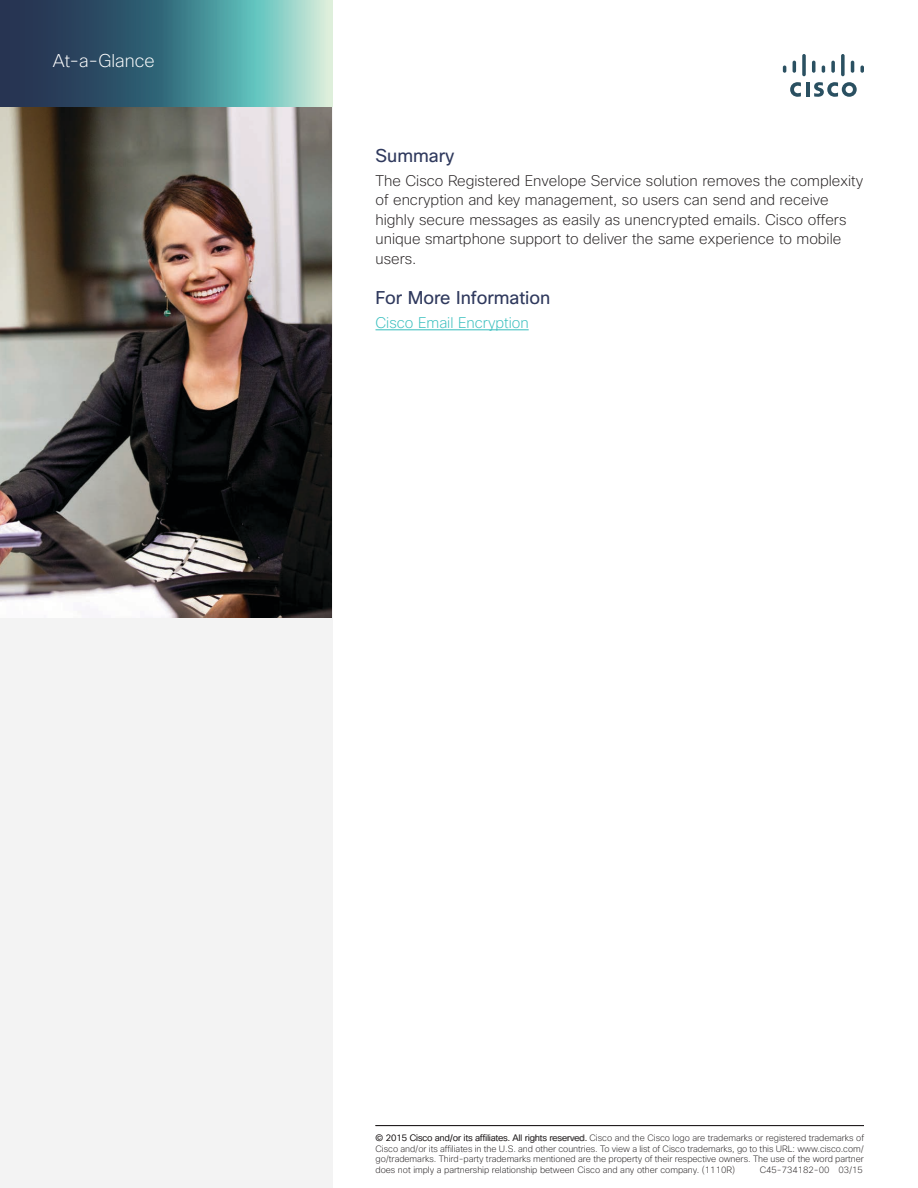
<style>
.page{position:relative;width:918px;height:1188px;background:#fff}
.page>*{position:absolute;margin:0;border:0;box-sizing:border-box;transform-origin:0 0}
.t1{font:18px "Cisco Sans";color:#2f395d}
.t2{font:200 18px "Cisco Sans";color:#fff}
.t3{font:200 15px/19.5px "Cisco Sans";color:#231f20}
.t4{font:200 15px "Cisco Sans";color:#35bebd}
.t5{font:200 9px/10.5px "Cisco Sans";letter-spacing:-.005em;color:#231f20;text-align:justify}
</style>
<div class="page">
<hr style="left:376px;top:330px;width:153px;height:1px;background:#35bebd">
<div style="left:0;top:106px;width:333px;height:1082px;background:#f3f3f3"></div>
<img style="left:0;top:106px;width:331px;height:511px">
<svg style="left:0;top:0;width:333px;height:106px;background:#4e7f8a"></svg>
<hr style="left:806px;top:82px;width:3px;height:15px;background:#2a5061">
<svg style="left:790px;top:82px;width:11px;height:15px"></svg>
<svg style="left:814px;top:82px;width:43px;height:15px"></svg>
<svg style="left:783px;top:66px;width:3px;height:7px"></svg>
<svg style="left:793px;top:61px;width:3px;height:12px"></svg>
<svg style="left:802px;top:54px;width:4px;height:22px"></svg>
<svg style="left:812px;top:61px;width:3px;height:12px"></svg>
<svg style="left:822px;top:66px;width:3px;height:7px"></svg>
<svg style="left:831px;top:61px;width:4px;height:12px"></svg>
<svg style="left:841px;top:54px;width:4px;height:22px"></svg>
<svg style="left:851px;top:61px;width:3px;height:12px"></svg>
<svg style="left:860px;top:66px;width:4px;height:7px"></svg>
<hr style="left:376px;top:1125px;width:488px;height:1px;background:#231f20">
<h1 class="t2" style="left:53px;top:50px;width:103px">At-a-Glance</h1>
<h1 class="t1" style="left:376px;top:144px;width:80px">Summary</h1>
<p class="t3" style="left:376px;top:171px;width:489px">The Cisco Registered Envelope Service solution removes the complexity of encryption and key management, so users can send and receive highly secure messages as easily as unencrypted emails. Cisco offers unique smartphone support to deliver the same experience to mobile users.</p>
<h1 class="t1" style="left:376px;top:286px;width:176px">For More Information</h1>
<h2 class="t4" style="left:376px;top:314px;width:155px">Cisco Email Encryption</h2>
<p class="t5" style="left:376px;top:1133px;width:490px">© 2015 Cisco and/or its affiliates. All rights reserved. Cisco and the Cisco logo are trademarks or registered trademarks of Cisco and/or its affiliates in the U.S. and other countries. To view a list of Cisco trademarks, go to this URL: www.cisco.com/ go/trademarks. Third-party trademarks mentioned are the property of their respective owners. The use of the word partner does not imply a partnership relationship between Cisco and any other company. (1110R)</p>
<p class="t5" style="left:760px;top:1164px;width:105px">C45-734182-00 03/15</p>
</div>
